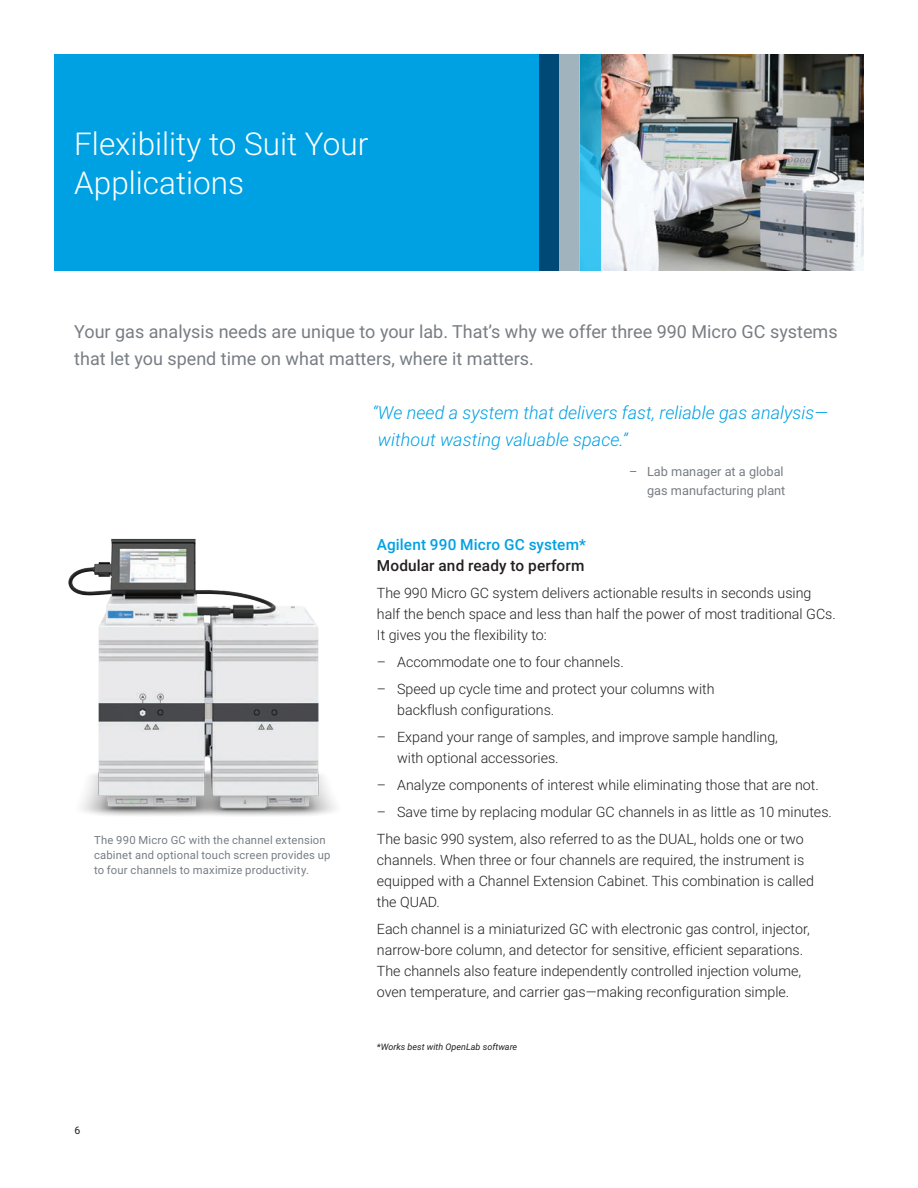
<style>
.page{position:relative;width:918px;height:1188px;background:#fff}
.page>*{position:absolute;margin:0;border:0;box-sizing:border-box;transform-origin:0 0}
.BROCHURE_int_photo_h{font:300 31.5px/39px "Roboto";color:#fff}
.BROCHURE_paragraph_g{font:18px/27px "Roboto";color:#787d83}
.BROCHURE_quote_text{font:italic 300 18px/27px "Roboto";color:#00a1e3}
.BROCHURE_subhead_blu{font:500 15.3px/21px "Roboto";letter-spacing:.01em;color:#00a1e3}
.BROCHURE_text_black{font:300 14.25px/21px "Roboto";color:#231f20}
.BROCHURE_quote_attri{font:12.75px/18.8px "Roboto";color:#787d83;text-align:right}
.BROCHURE_caption_gra{font:11.25px/15px "Roboto";letter-spacing:.02em;color:#787d83}
.t1{font:10.5px "Roboto";color:#231f20}
.BROCHURE_footnote_bl{font:italic 9px "Roboto";color:#231f20}
.s1{color:#231f20}
</style>
<div class="page">
<img style="left:601px;top:54px;width:263px;height:217px">
<div style="left:54px;top:54px;width:526px;height:217px;background:#00a1e3"></div>
<div style="left:540px;top:54px;width:40px;height:217px;background:#004976"></div>
<svg style="left:580px;top:54px;width:21px;height:217px;background:#2cafd9"></svg>
<div style="left:560px;top:54px;width:20px;height:217px;background:#a1b4be"></div>
<img style="left:68px;top:538px;width:267px;height:278px">
<p class="BROCHURE_int_photo_h" style="left:74px;top:123px;width:296px">Flexibility to Suit Your<br>Applications</p>
<p class="BROCHURE_paragraph_g" style="left:74px;top:317px;width:765px">Your gas analysis needs are unique to your lab. That’s why we offer three 990 Micro GC systems that let you spend time on what matters, where it matters.</p>
<p class="BROCHURE_caption_gra" style="left:94px;top:832px;width:238px">The 990 Micro GC with the channel extension cabinet and optional touch screen provides up to four channels to maximize productivity.</p>
<p class="t1" style="left:75px;top:1123px;width:7px">6</p>
<p class="BROCHURE_quote_text" style="left:373px;top:398px;width:457px">“We need a system that delivers fast, reliable gas analysis— without wasting valuable space.”</p>
<p class="BROCHURE_quote_attri" style="left:629px;top:462px;width:158px">– Lab manager at a global gas manufacturing plant</p>
<p class="BROCHURE_subhead_blu" style="left:377px;top:534px;width:210px">Agilent 990 Micro GC system*<br><span class="s1">Modular and ready to perform</span></p>
<p class="BROCHURE_text_black" style="left:377px;top:582px;width:460px">The 990 Micro GC system delivers actionable results in seconds using half the bench space and less than half the power of most traditional GCs.<br>It gives you the flexibility to:</p>
<p class="BROCHURE_text_black" style="left:377px;top:651px;width:248px">– Accommodate one to four channels.</p>
<p class="BROCHURE_text_black" style="left:397px;top:678px;width:319px;text-indent:-20px">– Speed up cycle time and protect your columns with backflush configurations.</p>
<p class="BROCHURE_text_black" style="left:397px;top:726px;width:382px;text-indent:-20px">– Expand your range of samples, and improve sample handling, with optional accessories.</p>
<p class="BROCHURE_text_black" style="left:377px;top:774px;width:443px">– Analyze components of interest while eliminating those that are not.</p>
<p class="BROCHURE_text_black" style="left:377px;top:801px;width:457px">– Save time by replacing modular GC channels in as little as 10 minutes.</p>
<p class="BROCHURE_text_black" style="left:377px;top:828px;width:439px">The basic 990 system, also referred to as the DUAL, holds one or two channels. When three or four channels are required, the instrument is equipped with a Channel Extension Cabinet. This combination is called the QUAD.</p>
<p class="BROCHURE_text_black" style="left:377px;top:918px;width:434px">Each channel is a miniaturized GC with electronic gas control, injector, narrow-bore column, and detector for sensitive, efficient separations.<br>The channels also feature independently controlled injection volume, oven temperature, and carrier gas—making reconfiguration simple.</p>
<p class="BROCHURE_footnote_bl" style="left:377px;top:1040px;width:142px">*Works best with OpenLab software</p>
</div>
